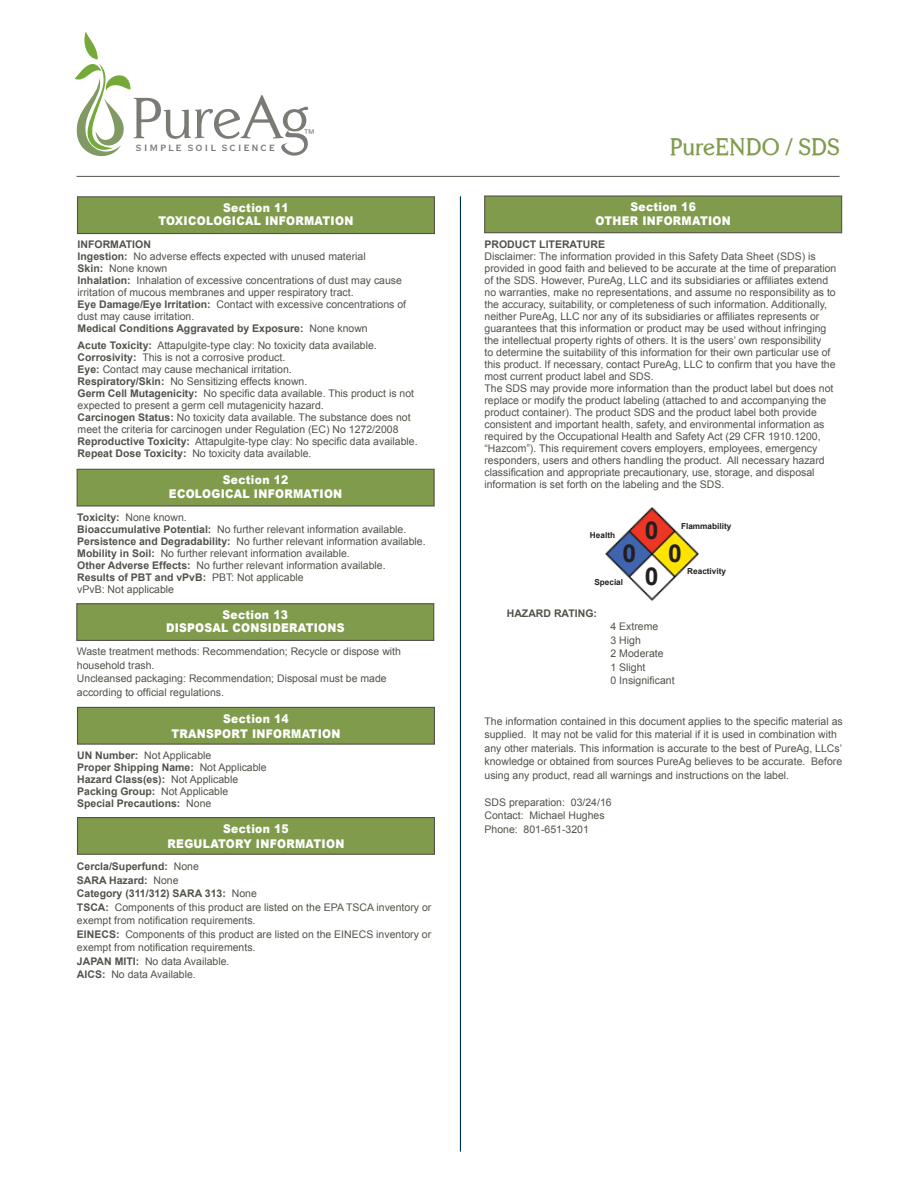
<style>
.page{position:relative;width:918px;height:1188px;background:#fff}
.page>*{position:absolute;margin:0;border:0;box-sizing:border-box;transform-origin:0 0}
.t1{font:58.5px "Centabel";color:#7c7a75}
.t2{font:700 24.75px "Arial";color:#231f20}
.t3{font:700 24px "Centabel";color:#809b4c}
.t4{font:14.25px "Copperplate Thirty BC";letter-spacing:.125em;color:#7c7a75}
.t5{font:900 12px/13.5px "Arial";letter-spacing:.025em;color:#fff;text-align:center;scale:.9 1}
.t6{font:10.8px "Avenir";color:#7c7a75}
.t7{font:10.5px/12px "Arial";color:#53524a}
.t8{font:700 10.5px/12px "Arial";color:#53524a}
.t9{font:700 8.25px "Arial";color:#231f20}
.s1{font-weight:700}
.s2{font-weight:400}
</style>
<div class="page">
<div style="left:77px;top:469px;width:358px;height:38px;background:#809b4c;border:1px solid #53524a"></div>
<div style="left:76px;top:603px;width:358px;height:38px;background:#809b4c;border:1px solid #53524a"></div>
<div style="left:77px;top:707px;width:358px;height:38px;background:#809b4c;border:1px solid #53524a"></div>
<hr style="left:460px;top:196px;width:1px;height:956px;background:#002e5c">
<div style="left:484px;top:195px;width:358px;height:38px;background:#809b4c;border:1px solid #53524a"></div>
<img style="left:605px;top:507px;width:94px;height:94px">
<svg style="left:241px;top:95px;width:67px;height:61px"></svg>
<svg style="left:74px;top:32px;width:57px;height:125px"></svg>
<hr style="left:77px;top:176px;width:763px;height:1px;background:#53524a">
<div style="left:77px;top:817px;width:358px;height:38px;background:#809b4c;border:1px solid #53524a"></div>
<div style="left:77px;top:196px;width:358px;height:38px;background:#809b4c;border:1px solid #53524a"></div>
<h1 class="t1" style="left:131px;top:84px;width:112px">Pure</h1>
<h3 class="t4" style="left:136px;top:140px;width:141px">simple soil science</h3>
<p class="t6" style="left:304px;top:125px;width:12px">™</p>
<p class="t5" style="left:159px;top:201px;width:218px">Section 11<br>TOXICOLOGICAL INFORMATION</p>
<p class="t7" style="left:78px;top:239px;width:330px"><span class="s1">INFORMATION<br>Ingestion:</span> No adverse effects expected with unused material<br><span class="s1">Skin:</span> None known<br><span class="s1">Inhalation:</span> Inhalation of excessive concentrations of dust may cause irritation of mucous membranes and upper respiratory tract.<br><span class="s1">Eye Damage/Eye Irritation:</span> Contact with excessive concentrations of dust may cause irritation.<br><span class="s1">Medical Conditions Aggravated by Exposure:</span> None known</p>
<p class="t7" style="left:78px;top:339px;width:342px"><span class="s1">Acute Toxicity:</span> Attapulgite-type clay: No toxicity data available.<br><span class="s1">Corrosivity:</span> This is not a corrosive product.<br><span class="s1">Eye:</span> Contact may cause mechanical irritation.<br><span class="s1">Respiratory/Skin:</span> No Sensitizing effects known.<br><span class="s1">Germ Cell Mutagenicity:</span> No specific data available. This product is not expected to present a germ cell mutagenicity hazard.<br><span class="s1">Carcinogen Status:</span> No toxicity data available. The substance does not meet the criteria for carcinogen under Regulation (EC) No 1272/2008<br><span class="s1">Reproductive Toxicity:</span> Attapulgite-type clay: No specific data available.<br><span class="s1">Repeat Dose Toxicity:</span> No toxicity data available.</p>
<p class="t5" style="left:169px;top:473px;width:194px">Section 12<br>ECOLOGICAL INFORMATION</p>
<p class="t7" style="left:77px;top:511px;width:350px"><span class="s1">Toxicity:</span> None known.<br><span class="s1">Bioaccumulative Potential:</span> No further relevant information available.<br><span class="s1">Persistence and Degradability:</span> No further relevant information available.<br><span class="s1">Mobility in Soil:</span> No further relevant information available.<br><span class="s1">Other Adverse Effects:</span> No further relevant information available.<br><span class="s1">Results of PBT and vPvB:</span> PBT: Not applicable<br>vPvB: Not applicable</p>
<p class="t5" style="left:166px;top:607px;width:200px">Section 13<br>DISPOSAL CONSIDERATIONS</p>
<p class="t7" style="left:77px;top:645px;width:326px;line-height:13.5px">Waste treatment methods: Recommendation; Recycle or dispose with household trash.<br>Uncleansed packaging: Recommendation; Disposal must be made according to official regulations.</p>
<p class="t5" style="left:172px;top:710px;width:189px;line-height:15px">Section 14<br>TRANSPORT INFORMATION</p>
<p class="t8" style="left:77px;top:749px;width:191px">UN Number: <span class="s2">Not Applicable<br></span>Proper Shipping Name: <span class="s2">Not Applicable<br></span>Hazard Class(es): <span class="s2">Not Applicable<br></span>Packing Group: <span class="s2">Not Applicable<br></span>Special Precautions: <span class="s2">None</span></p>
<p class="t5" style="left:168px;top:821px;width:198px;line-height:15px">Section 15<br>REGULATORY INFORMATION</p>
<p class="t7" style="left:77px;top:860px;width:356px;line-height:13.5px"><span class="s1">Cercla/Superfund:</span> None<br><span class="s1">SARA Hazard:</span> None<br><span class="s1">Category (311/312) SARA 313:</span> None<br><span class="s1">TSCA:</span> Components of this product are listed on the EPA TSCA inventory or exempt from notification requirements.<br><span class="s1">EINECS:</span> Components of this product are listed on the EINECS inventory or exempt from notification requirements.<br><span class="s1">JAPAN MITI:</span> No data Available.<br><span class="s1">AICS:</span> No data Available.</p>
<h3 class="t3" style="left:670px;top:133px;width:172px">PureENDO / SDS</h3>
<p class="t5" style="left:596px;top:200px;width:152px">Section 16<br>OTHER INFORMATION</p>
<p class="t8" style="left:484px;top:239px;width:122px">PRODUCT LITERATURE</p>
<p class="t7" style="left:484px;top:250px;width:353px">Disclaimer: The information provided in this Safety Data Sheet (SDS) is provided in good faith and believed to be accurate at the time of preparation of the SDS. However, PureAg, LLC and its subsidiaries or affiliates extend no warranties, make no representations, and assume no responsibility as to the accuracy, suitability, or completeness of such information. Additionally, neither PureAg, LLC nor any of its subsidiaries or affiliates represents or guarantees that this information or product may be used without infringing the intellectual property rights of others. It is the users’ own responsibility<br>to determine the suitability of this information for their own particular use of this product. If necessary, contact PureAg, LLC to confirm that you have the most current product label and SDS.<br>The SDS may provide more information than the product label but does not replace or modify the product labeling (attached to and accompanying the product container). The product SDS and the product label both provide consistent and important health, safety, and environmental information as required by the Occupational Health and Safety Act (29 CFR 1910.1200, “Hazcom”). This requirement covers employers, employees, emergency responders, users and others handling the product. All necessary hazard classification and appropriate precautionary, use, storage, and disposal information is set forth on the labeling and the SDS.</p>
<h2 class="t2" style="left:645px;top:514px;width:15px">0</h2>
<p class="t9" style="left:681px;top:521px;width:52px">Flammability</p>
<p class="t9" style="left:687px;top:566px;width:40px">Reactivity</p>
<p class="t9" style="left:590px;top:530px;width:27px">Health</p>
<h2 class="t2" style="left:623px;top:537px;width:15px">0</h2>
<h2 class="t2" style="left:668px;top:537px;width:15px">0</h2>
<h2 class="t2" style="left:645px;top:560px;width:15px">0</h2>
<p class="t9" style="left:594px;top:577px;width:30px">Special</p>
<p class="t8" style="left:507px;top:607px;width:92px">HAZARD RATING:</p>
<p class="t7" style="left:610px;top:620px;width:66px;line-height:13.5px">4 Extreme<br>3 High<br>2 Moderate<br>1 Slight<br>0 Insignificant</p>
<p class="t7" style="left:484px;top:714px;width:360px;line-height:13.5px">The information contained in this document applies to the specific material as supplied. It may not be valid for this material if it is used in combination with any other materials. This information is accurate to the best of PureAg, LLCs’ knowledge or obtained from sources PureAg believes to be accurate. Before using any product, read all warnings and instructions on the label.</p>
<p class="t7" style="left:484px;top:795px;width:129px;line-height:13.5px">SDS preparation: 03/24/16<br>Contact: Michael Hughes<br>Phone: 801-651-3201</p>
</div>
